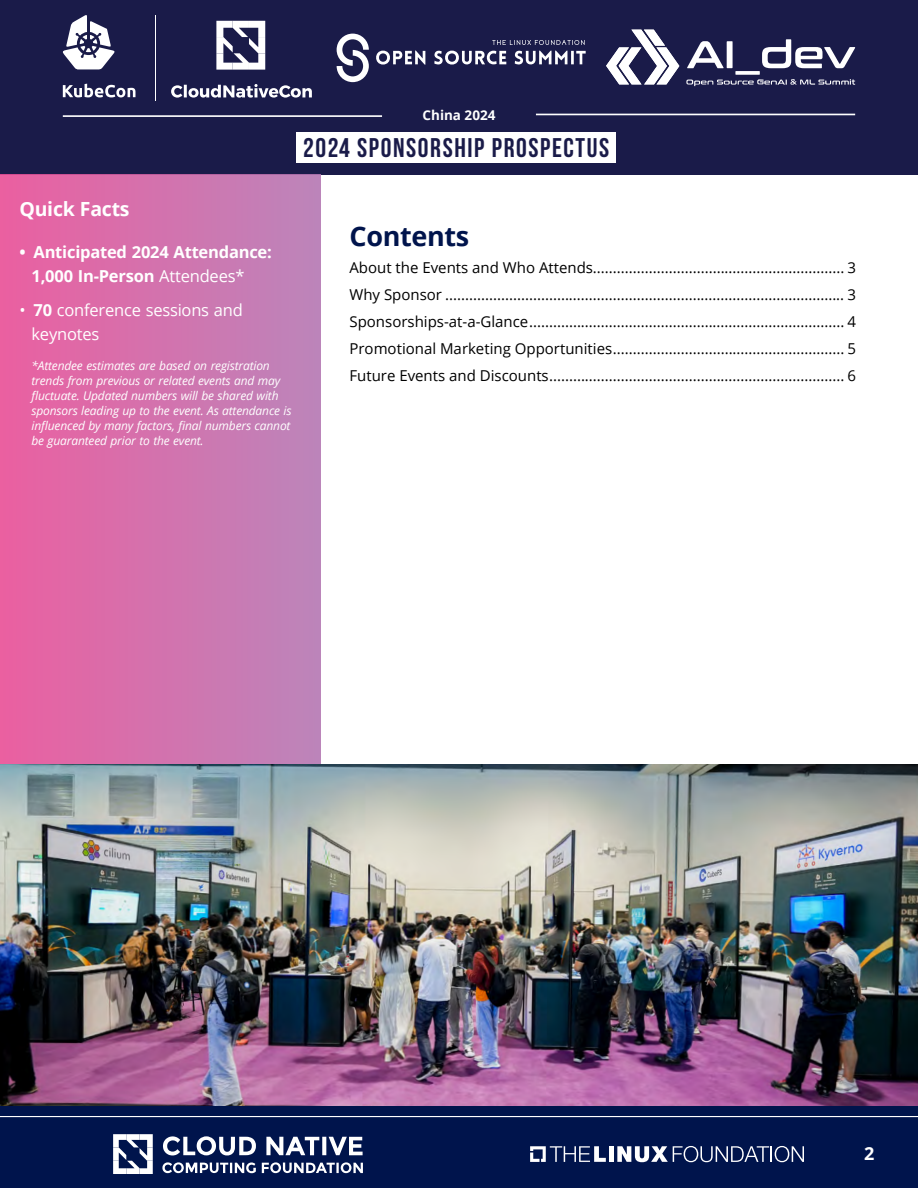
<style>
.page{position:relative;width:918px;height:1188px;background:#fff}
.page>*{position:absolute;margin:0;border:0;box-sizing:border-box;transform-origin:0 0}
.t1{font:27px "Bebas Neue";letter-spacing:.06em;color:#1a1b49}
.t2{font:700 27px "Open Sans";letter-spacing:-.015em;color:#00144c}
.t3{font:700 19.5px "Open Sans";letter-spacing:-.015em;color:#fff}
.t4{font:700 18px "Open Sans";color:#fff}
.t5{font:700 16.5px/24px "Open Sans";letter-spacing:-.015em;color:#fff}
.t6{font:16.5px/24px "Open Sans";letter-spacing:-.015em;color:#fff}
.t7{font:15px/27px "Open Sans";color:#000;text-align:justify}
.t8{font:700 13.5px "Open Sans";color:#fff}
.t9{font:italic 12px/15px "Open Sans";letter-spacing:-.015em;color:#fff}
.s1{font-weight:400}
.s2{font-weight:700}
</style>
<div class="page">
<div style="left:0;top:1105px;width:918px;height:83px;background:#00144c"></div>
<div style="left:0;top:0;width:918px;height:175px;background:#1a1b49"></div>
<div style="left:296px;top:132px;width:319px;height:31px;background:#fff"></div>
<hr style="left:0;top:1116px;width:918px;height:1px;background:#fff">
<hr style="left:536px;top:114px;width:319px;height:1px;background:#fff">
<hr style="left:63px;top:115px;width:319px;height:2px;background:#fff">
<svg style="left:686px;top:79px;width:169px;height:7px"></svg>
<svg style="left:606px;top:30px;width:73px;height:54px"></svg>
<svg style="left:687px;top:41px;width:37px;height:27px"></svg>
<div style="left:727px;top:41px;width:6px;height:27px;background:#fff"></div>
<svg style="left:735px;top:71px;width:25px;height:4px"></svg>
<svg style="left:762px;top:39px;width:93px;height:29px"></svg>
<svg style="left:337px;top:34px;width:249px;height:48px"></svg>
<svg style="left:63px;top:84px;width:72px;height:13px"></svg>
<svg style="left:62px;top:15px;width:53px;height:54px"></svg>
<svg style="left:216px;top:21px;width:49px;height:49px"></svg>
<svg style="left:171px;top:84px;width:141px;height:14px"></svg>
<hr style="left:155px;top:15px;width:1px;height:86px;background:#fff">
<div style="left:609px;top:1146px;width:5px;height:16px;background:#fff"></div>
<svg style="left:617px;top:1146px;width:187px;height:16px"></svg>
<svg style="left:530px;top:1146px;width:76px;height:16px"></svg>
<svg style="left:162px;top:1136px;width:201px;height:37px"></svg>
<svg style="left:113px;top:1134px;width:40px;height:40px"></svg>
<div style="left:0;top:175px;width:321px;height:590px;background:linear-gradient(to right,#eb5fa0,#bc85ba)"></div>
<img style="left:0;top:765px;width:918px;height:340px">
<p class="t8" style="left:423px;top:106px;width:74px">China 2024</p>
<h1 class="t1" style="left:303px;top:133px;width:308px">2024 SPONSORSHIP PROSPECTUS</h1>
<h2 class="t3" style="left:20px;top:195px;width:112px">Quick Facts</h2>
<p class="t5" style="left:32px;top:240px;width:242px;text-indent:-12px">• Anticipated 2024 Attendance:<br>1,000 In-Person <span class="s1">Attendees*</span></p>
<p class="t6" style="left:32px;top:298px;width:213px;text-indent:-12px">• <span class="s2">70</span> conference sessions and keynotes</p>
<p class="t9" style="left:32px;top:358px;width:262px">*Attendee estimates are based on registration trends from previous or related events and may fluctuate. Updated numbers will be shared with sponsors leading up to the event. As attendance is influenced by many factors, final numbers cannot be guaranteed prior to the event.</p>
<h1 class="t2" style="left:350px;top:217px;width:121px">Contents</h1>
<p class="t7" style="left:349px;top:253px;width:508px">About the Events and Who Attends............................................................... 3<br>Why Sponsor .................................................................................................... 3<br>Sponsorships-at-a-Glance............................................................................... 4<br>Promotional Marketing Opportunities.......................................................... 5<br>Future Events and Discounts.......................................................................... 6</p>
<p class="t4" style="left:864px;top:1141px;width:12px">2</p>
</div>
